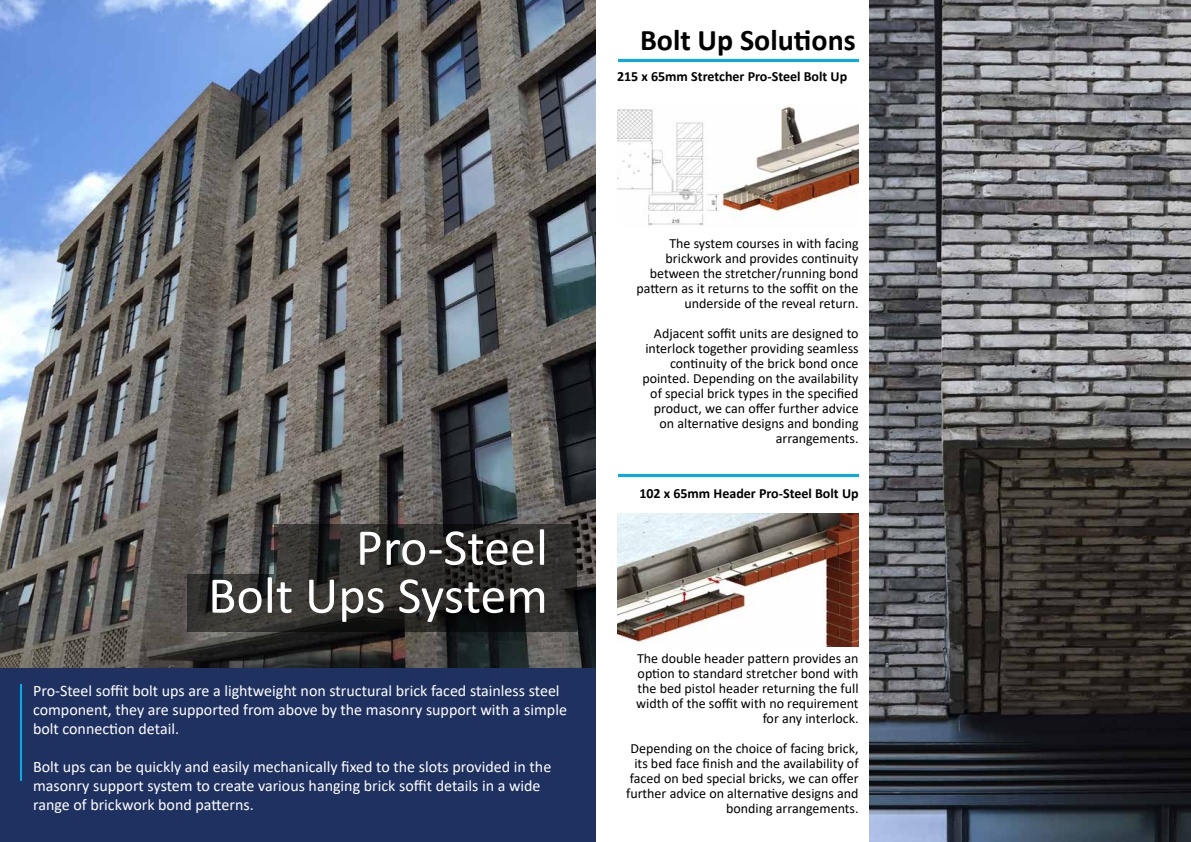
<style>
.page{position:relative;width:1191px;height:842px;background:#fff}
.page>*{position:absolute;margin:0;border:0;box-sizing:border-box;transform-origin:0 0}
.t1{font:52px/48px "Calibri";color:#fff;text-align:right}
.t2{font:700 30px "Calibri";color:#000}
.t3{font:16px/19px "Calibri";color:#fff}
.t4{font:14px/15px "Calibri";color:#000;text-align:right}
.t5{font:700 14px "Calibri";color:#000}
</style>
<div class="page">
<img style="left:0;top:0;width:595px;height:668px">
<svg style="left:274px;top:525px;width:302px;height:49px;fill:#32302d"></svg>
<div style="left:0;top:668px;width:595px;height:174px;background:#1e3160"></div>
<svg style="left:187px;top:574px;width:389px;height:57px"></svg>
<hr style="left:20px;top:685px;width:1px;height:96px;background:#00aeef">
<img style="left:870px;top:0;width:321px;height:842px">
<img style="left:617px;top:104px;width:241px;height:122px">
<img style="left:617px;top:514px;width:241px;height:132px">
<hr style="left:617px;top:475px;width:241px;height:2px;background:#00aeef">
<hr style="left:617px;top:59px;width:241px;height:3px;background:#00aeef">
<h2 class="t2" style="left:640px;top:19px;width:217px">Bolt Up Solutions</h2>
<p class="t5" style="left:617px;top:66px;width:232px">215 x 65mm Stretcher Pro-Steel Bolt Up</p>
<h1 class="t1" style="left:208px;top:522px;width:341px">Pro-Steel<br>Bolt Ups System</h1>
<p class="t3" style="left:33px;top:681px;width:535px">Pro-Steel soffit bolt ups are a lightweight non structural brick faced stainless steel component, they are supported from above by the masonry support with a simple bolt connection detail.</p>
<p class="t3" style="left:33px;top:757px;width:520px">Bolt ups can be quickly and easily mechanically fixed to the slots provided in the masonry support system to create various hanging brick soffit details in a wide range of brickwork bond patterns.</p>
<p class="t4" style="left:636px;top:236px;width:224px">The system courses in with facing brickwork and provides continuity between the stretcher/running bond pattern as it returns to the soffit on the underside of the reveal return.</p>
<p class="t4" style="left:642px;top:326px;width:218px">Adjacent soffit units are designed to interlock together providing seamless continuity of the brick bond once pointed. Depending on the availability of special brick types in the specified product, we can offer further advice on alternative designs and bonding arrangements.</p>
<p class="t5" style="left:639px;top:484px;width:221px">102 x 65mm Header Pro-Steel Bolt Up</p>
<p class="t4" style="left:636px;top:650px;width:224px">The double header pattern provides an option to standard stretcher bond with the bed pistol header returning the full width of the soffit with no requirement for any interlock.</p>
<p class="t4" style="left:626px;top:740px;width:234px">Depending on the choice of facing brick, its bed face finish and the availability of faced on bed special bricks, we can offer further advice on alternative designs and bonding arrangements.</p>
</div>
